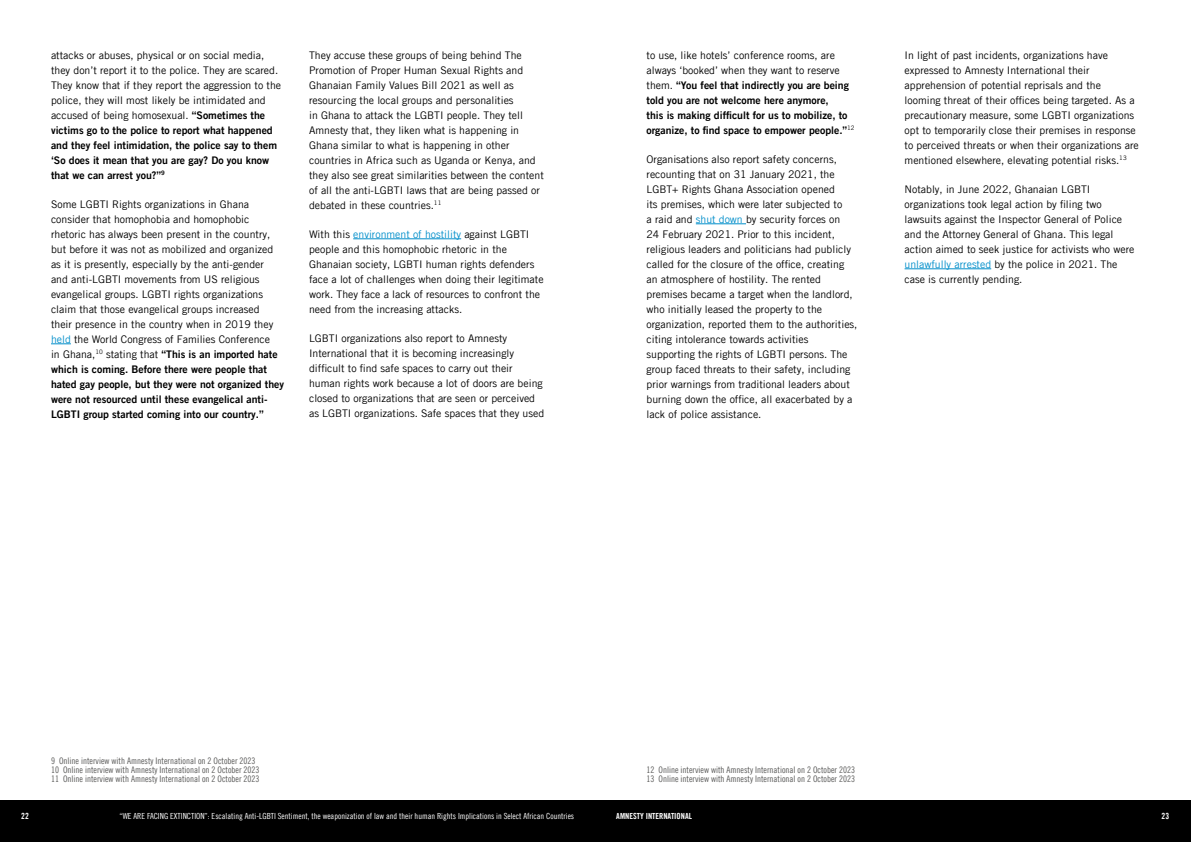
<style>
.page{position:relative;width:1191px;height:842px;background:#fff}
.page>*{position:absolute;margin:0;border:0;box-sizing:border-box;transform-origin:0 0}
.t1{font:10.5px/15px "Amnesty Trade Gothic";color:#000}
.t2{font:10.5px/15px "Amnesty Trade Gothic Bd 2";color:#000}
.t3{font:9px/9px "Amnesty Trade Gothic Cn 18";color:#5a5a59}
.t4{font:8.5px "Amnesty Trade Gothic Bd Cn 20";color:#fff}
.t5{font:8.4px "Amnesty Trade Gothic Cn 18";color:#fff}
.t6{font:8.4px "Amnesty Trade Gothic Bd Cn 20";color:#fff}
.s1{font-family:"Amnesty Trade Gothic Bd 2"}
.s2{color:#008eca}
.s3{font-family:"Amnesty Trade Gothic"}
</style>
<div class="page">
<div style="left:595px;top:800px;width:596px;height:42px;background:#000"></div>
<div style="left:0;top:800px;width:595px;height:42px;background:#000"></div>
<svg style="left:51px;top:344px;width:20px;height:1px"></svg>
<hr style="left:353px;top:239px;width:108px;height:1px;background:#008eca">
<hr style="left:696px;top:224px;width:50px;height:1px;background:#008eca">
<hr style="left:904px;top:269px;width:87px;height:1px;background:#008eca">
<p class="t1" style="left:51px;top:47px;width:232px">attacks or abuses, physical or on social media, they don’t report it to the police. They are scared.<br>They know that if they report the aggression to the police, they will most likely be intimidated and accused of being homosexual. <span class="s1">“Sometimes the</span></p>
<p class="t2" style="left:51px;top:122px;width:228px">victims go to the police to report what happened and they feel intimidation, the police say to them ‘So does it mean that you are gay? Do you know that we can arrest you?”<sup>9</sup></p>
<p class="t1" style="left:51px;top:196px;width:224px">Some LGBTI Rights organizations in Ghana consider that homophobia and homophobic rhetoric has always been present in the country, but before it was not as mobilized and organized as it is presently, especially by the anti-gender and anti-LGBTI movements from US religious evangelical groups. LGBTI rights organizations claim that those evangelical groups increased their presence in the country when in 2019 they <span class="s2">held</span> the World Congress of Families Conference</p>
<p class="t2" style="left:51px;top:346px;width:235px"><span class="s3">in Ghana,</span><sup>10</sup> <span class="s3">stating that</span> “This is an imported hate which is coming. Before there were people that hated gay people, but they were not organized they were not resourced until these evangelical anti-LGBTI group started coming into our country.”</p>
<p class="t1" style="left:309px;top:47px;width:236px">They accuse these groups of being behind The Promotion of Proper Human Sexual Rights and Ghanaian Family Values Bill 2021 as well as resourcing the local groups and personalities<br>in Ghana to attack the LGBTI people. They tell Amnesty that, they liken what is happening in Ghana similar to what is happening in other countries in Africa such as Uganda or Kenya, and they also see great similarities between the content of all the anti-LGBTI laws that are being passed or debated in these countries.<sup>11</sup></p>
<p class="t1" style="left:309px;top:226px;width:236px">With this <span class="s2">environment of hostility</span> against LGBTI people and this homophobic rhetoric in the Ghanaian society, LGBTI human rights defenders face a lot of challenges when doing their legitimate work. They face a lack of resources to confront the need from the increasing attacks.</p>
<p class="t1" style="left:309px;top:331px;width:237px">LGBTI organizations also report to Amnesty International that it is becoming increasingly difficult to find safe spaces to carry out their human rights work because a lot of doors are being closed to organizations that are seen or perceived as LGBTI organizations. Safe spaces that they used</p>
<p class="t1" style="left:646px;top:47px;width:195px">to use, like hotels’ conference rooms, are always ‘booked’ when they want to reserve</p>
<p class="t2" style="left:646px;top:77px;width:210px"><span class="s3">them.</span> “You feel that indirectly you are being told you are not welcome here anymore,<br>this is making difficult for us to mobilize, to organize, to find space to empower people.”<sup>12</sup></p>
<p class="t1" style="left:646px;top:151px;width:212px">Organisations also report safety concerns, recounting that on 31 January 2021, the LGBT+ Rights Ghana Association opened<br>its premises, which were later subjected to<br>a raid and <span class="s2">shut down</span> by security forces on<br>24 February 2021. Prior to this incident, religious leaders and politicians had publicly called for the closure of the office, creating an atmosphere of hostility. The rented premises became a target when the landlord, who initially leased the property to the organization, reported them to the authorities, citing intolerance towards activities supporting the rights of LGBTI persons. The group faced threats to their safety, including prior warnings from traditional leaders about burning down the office, all exacerbated by a lack of police assistance.</p>
<p class="t1" style="left:904px;top:47px;width:236px">In light of past incidents, organizations have expressed to Amnesty International their apprehension of potential reprisals and the looming threat of their offices being targeted. As a precautionary measure, some LGBTI organizations opt to temporarily close their premises in response to perceived threats or when their organizations are mentioned elsewhere, elevating potential risks.<sup>13</sup></p>
<p class="t1" style="left:904px;top:181px;width:231px">Notably, in June 2022, Ghanaian LGBTI organizations took legal action by filing two lawsuits against the Inspector General of Police and the Attorney General of Ghana. This legal action aimed to seek justice for activists who were <span class="s2">unlawfully arrested</span> by the police in 2021. The case is currently pending.</p>
<p class="t3" style="left:51px;top:756px;width:210px">9 Online interview with Amnesty International on 2 October 2023<br>10 Online interview with Amnesty International on 2 October 2023<br>11 Online interview with Amnesty International on 2 October 2023</p>
<p class="t3" style="left:646px;top:765px;width:210px">12 Online interview with Amnesty International on 2 October 2023<br>13 Online interview with Amnesty International on 2 October 2023</p>
<p class="t4" style="left:21px;top:811px;width:9px">22</p>
<p class="t5" style="left:120px;top:811px;width:456px">“WE ARE FACING EXTINCTION”: Escalating Anti-LGBTI Sentiment, the weaponization of law and their human Rights Implications in Select African Countries</p>
<p class="t6" style="left:616px;top:811px;width:77px">AMNESTY INTERNATIONAL</p>
<p class="t4" style="left:1161px;top:811px;width:9px">23</p>
</div>
